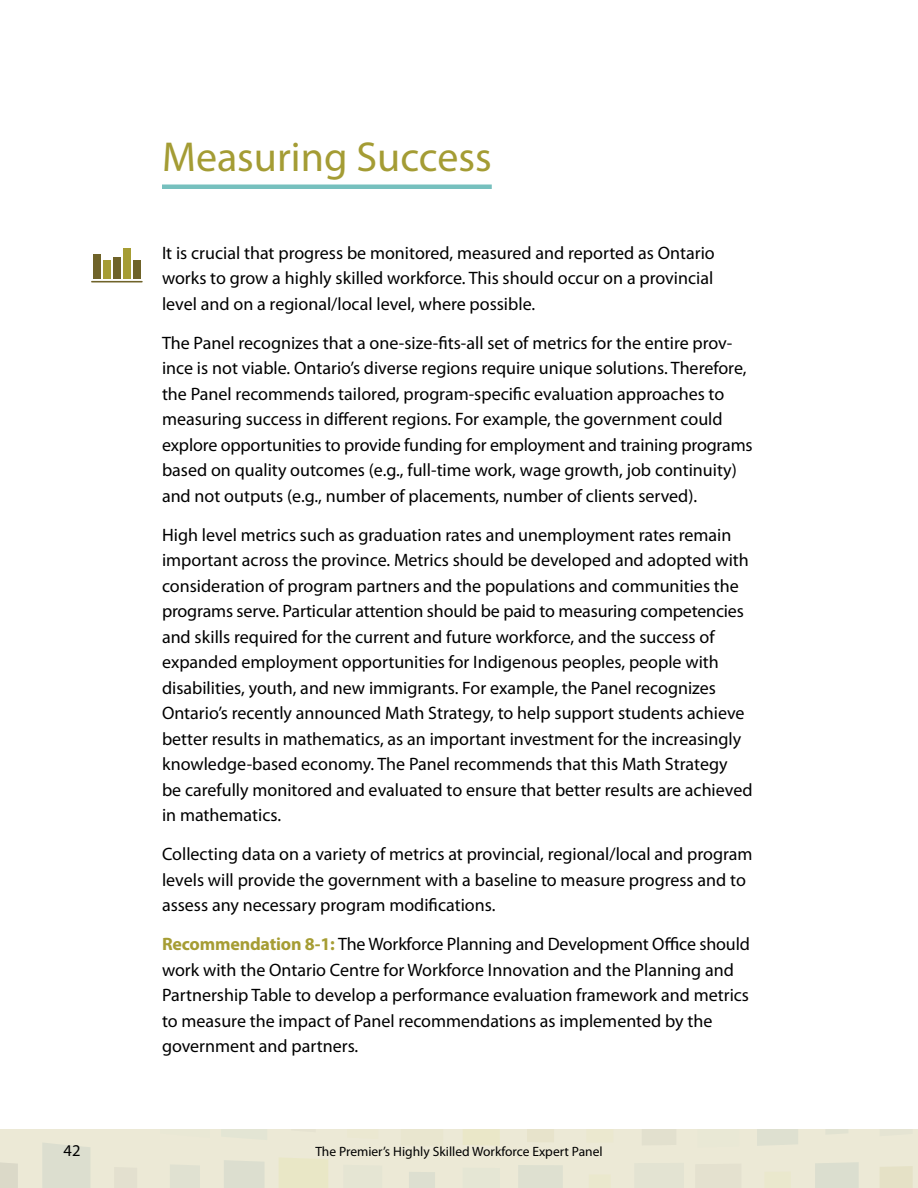
<style>
.page{position:relative;width:918px;height:1188px;background:#fff}
.page>*{position:absolute;margin:0;border:0;box-sizing:border-box;transform-origin:0 0}
.t1{font:42px "Myriad Pro";color:#a49c34}
.body_Copy{font:18px/25.5px "Myriad Pro";color:#000}
.t2{font:16.5px "Myriad Pro";color:#000}
.t3{font:13.5px "Myriad Pro";color:#000}
.s1{font-weight:700;color:#a69d34}
</style>
<div class="page">
<div style="left:0;top:1130px;width:918px;height:58px;background:#ece9d6"></div>
<svg style="left:0;top:1162px;width:18px;height:26px"></svg>
<svg style="left:527px;top:1130px;width:27px;height:12px"></svg>
<svg style="left:880px;top:1166px;width:33px;height:22px"></svg>
<svg style="left:463px;top:1130px;width:37px;height:16px"></svg>
<svg style="left:279px;top:1158px;width:49px;height:30px"></svg>
<div style="left:42px;top:1143px;width:48px;height:45px;background:#dcdecf"></div>
<svg style="left:170px;top:1165px;width:30px;height:23px"></svg>
<svg style="left:224px;top:1160px;width:40px;height:28px"></svg>
<svg style="left:409px;top:1172px;width:26px;height:16px"></svg>
<svg style="left:757px;top:1130px;width:41px;height:16px"></svg>
<svg style="left:826px;top:1130px;width:22px;height:4px"></svg>
<svg style="left:815px;top:1162px;width:44px;height:26px"></svg>
<svg style="left:518px;top:1165px;width:45px;height:23px"></svg>
<div style="left:162px;top:184px;width:330px;height:5px;background:#76c0be"></div>
<div style="left:133px;top:260px;width:8px;height:18px;background:#6f6329"></div>
<div style="left:123px;top:248px;width:8px;height:30px;background:#a69d34"></div>
<div style="left:113px;top:257px;width:8px;height:21px;background:#6f6329"></div>
<div style="left:103px;top:260px;width:8px;height:18px;background:#a69d34"></div>
<div style="left:93px;top:254px;width:8px;height:24px;background:#6f6329"></div>
<hr style="left:92px;top:281px;width:50px;height:1px;background:#6f6329">
<h1 class="t1" style="left:162px;top:134px;width:331px">Measuring Success</h1>
<p class="body_Copy" style="left:162px;top:240px;width:554px;text-align:justify">It is crucial that progress be monitored, measured and reported as Ontario works to grow a highly skilled workforce. This should occur on a provincial level and on a regional/local level, where possible.</p>
<p class="body_Copy" style="left:162px;top:330px;width:592px">The Panel recognizes that a one-size-fits-all set of metrics for the entire prov&shy;ince is not viable. Ontario’s diverse regions require unique solutions. Therefore, the Panel recommends tailored, program-specific evaluation approaches to measuring success in different regions. For example, the government could explore opportunities to provide funding for employment and training programs based on quality outcomes (e.g., full-time work, wage growth, job continuity) and not outputs (e.g., number of placements, number of clients served).</p>
<p class="body_Copy" style="left:162px;top:522px;width:592px">High level metrics such as graduation rates and unemployment rates remain important across the province. Metrics should be developed and adopted with consideration of program partners and the populations and communities the programs serve. Particular attention should be paid to measuring competencies and skills required for the current and future workforce, and the success of expanded employment opportunities for Indigenous peoples, people with disabilities, youth, and new immigrants. For example, the Panel recognizes Ontario’s recently announced Math Strategy, to help support students achieve better results in mathematics, as an important investment for the increasingly knowledge-based economy. The Panel recommends that this Math Strategy<br>be carefully monitored and evaluated to ensure that better results are achieved in mathematics.</p>
<p class="body_Copy" style="left:162px;top:842px;width:592px">Collecting data on a variety of metrics at provincial, regional/local and program levels will provide the government with a baseline to measure progress and to assess any necessary program modifications.</p>
<p class="body_Copy" style="left:162px;top:932px;width:589px"><span class="s1">Recommendation 8-1:</span> The Workforce Planning and Development Office should work with the Ontario Centre for Workforce Innovation and the Planning and Partnership Table to develop a performance evaluation framework and metrics to measure the impact of Panel recommendations as implemented by the government and partners.</p>
<p class="t2" style="left:64px;top:1142px;width:18px">42</p>
<p class="t3" style="left:315px;top:1144px;width:289px">The Premier’s Highly Skilled Workforce Expert Panel</p>
</div>
